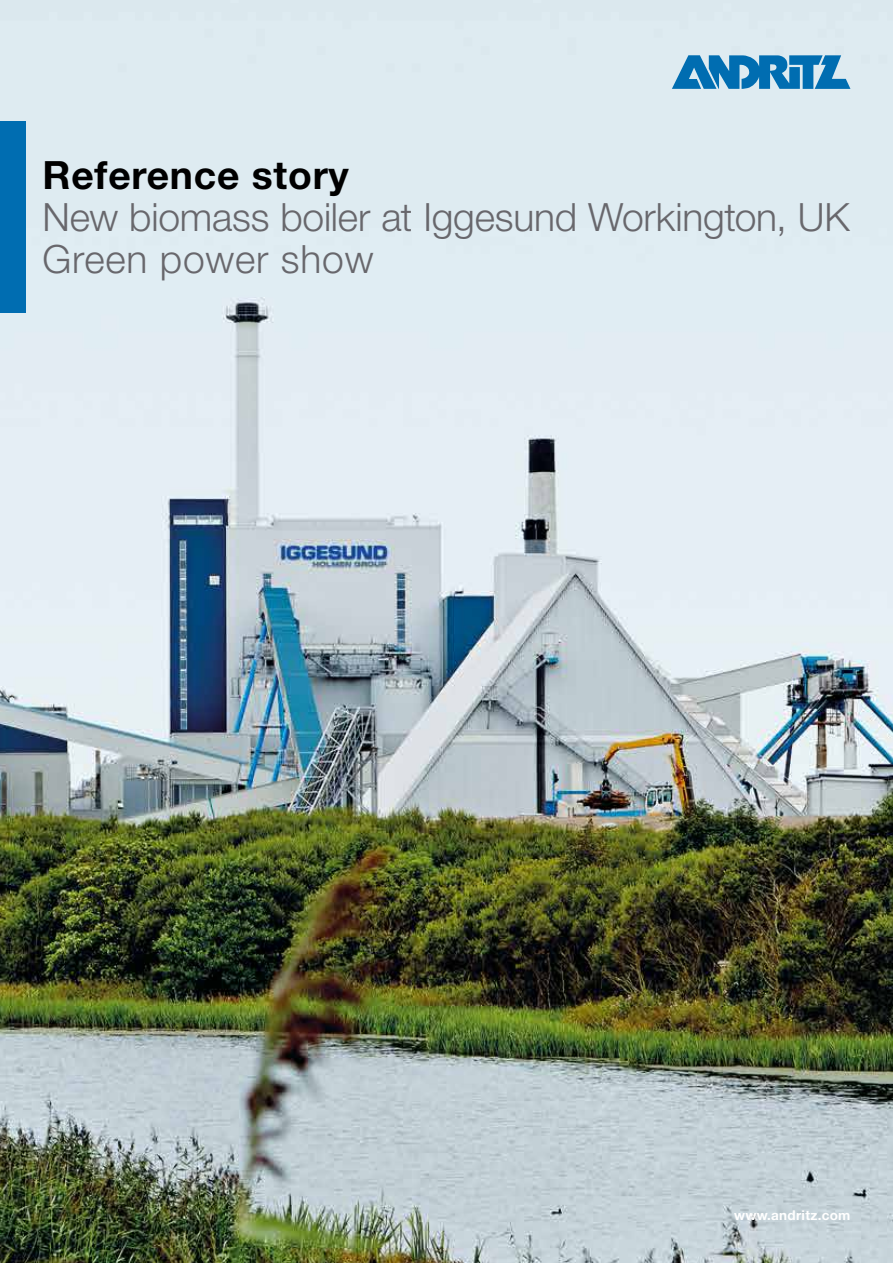
<style>
.page{position:relative;width:893px;height:1263px;background:#fff}
.page>*{position:absolute;margin:0;border:0;box-sizing:border-box;transform-origin:0 0}
.t1{font:300 39px/42px "Helvetica Neue LT Std";letter-spacing:-.005em;color:#68676c}
.t2{font:700 39px "Helvetica Neue LT Std";letter-spacing:.02em;color:#000}
.t3{font:700 13.5px "Helvetica Neue LT Std";letter-spacing:.02em;color:#fff}
</style>
<div class="page">
<img style="left:0;top:0;width:893px;height:1263px">
<svg style="left:672px;top:55px;width:178px;height:34px;background:#4192c3"></svg>
<div style="left:0;top:121px;width:26px;height:192px;background:#006db1"></div>
<p class="t2" style="left:43px;top:151px;width:308px">Reference story</p>
<p class="t1" style="left:43px;top:195px;width:809px">New biomass boiler at Iggesund Workington, UK<br>Green power show</p>
<p class="t3" style="left:734px;top:1206px;width:118px">www.andritz.com</p>
</div>
